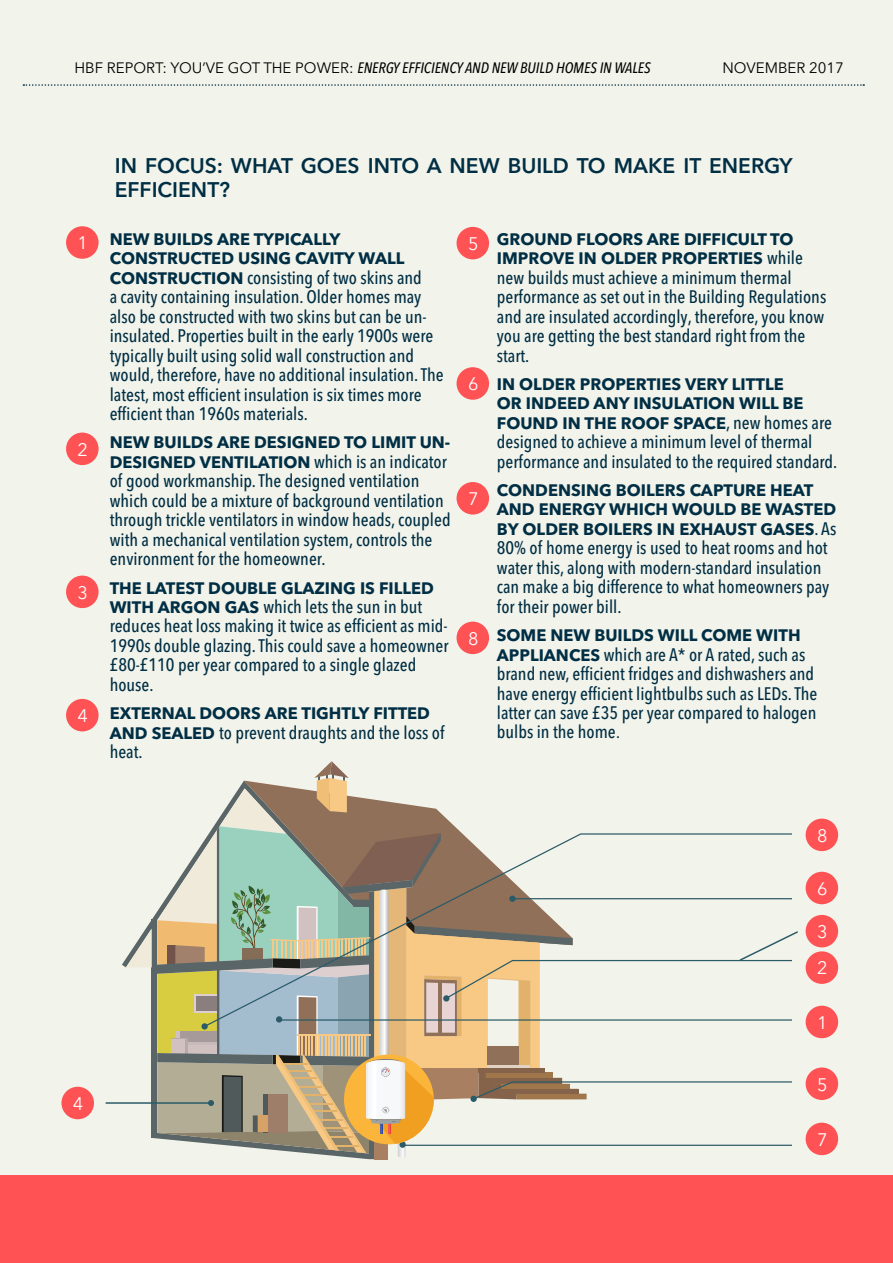
<style>
.page{position:relative;width:893px;height:1263px;background:#f2f3ea}
.page>*{position:absolute;margin:0;border:0;box-sizing:border-box;transform-origin:0 0}
.t1{font:600 21px/24px "Avenir Next LT Pro";color:#002e44}
.t2{font:500 condensed 18px/19.5px "Avenir Next LT Pro";color:#002e44}
.t3{font:18px/36.5px "Avenir Next LT Pro";color:#fff}
.t4{font:700 16.5px/19.5px "Avenir Next LT Pro";color:#002e44}
.t5{font:italic 500 condensed 15px "Avenir Next LT Pro";color:#000}
.t6{font:15px "Avenir Next LT Pro";color:#000}
.s1{font-weight:400;font-style:normal;font-stretch:normal}
.s2{font-family:"Myriad Pro";font-weight:400;font-size:15px}
.s3{font-weight:700;font-stretch:normal;font-size:16.5px}
.s4{font-weight:500;font-stretch:condensed;font-size:18px}
.s5{font-weight:400;font-stretch:normal}
</style>
<div class="page">
<div style="left:0;top:1176px;width:893px;height:87px;background:#ff5254"></div>
<svg style="left:23px;top:84px;width:841px;height:2px"></svg>
<svg style="left:587px;top:833px;width:205px;height:313px"></svg>
<div style="left:66px;top:433px;width:33px;height:32px;background:#ff5254;border-radius:50%"></div>
<div style="left:457px;top:227px;width:32px;height:32px;background:#ff5254;border-radius:50%"></div>
<div style="left:457px;top:622px;width:32px;height:32px;background:#ff5254;border-radius:50%"></div>
<div style="left:457px;top:482px;width:32px;height:32px;background:#ff5254;border-radius:50%"></div>
<div style="left:457px;top:367px;width:32px;height:33px;background:#ff5254;border-radius:50%"></div>
<div style="left:66px;top:699px;width:33px;height:32px;background:#ff5254;border-radius:50%"></div>
<div style="left:66px;top:576px;width:33px;height:32px;background:#ff5254;border-radius:50%"></div>
<div style="left:66px;top:226px;width:33px;height:33px;background:#ff5254;border-radius:50%"></div>
<div style="left:806px;top:1006px;width:32px;height:32px;background:#ff5254;border-radius:50%"></div>
<div style="left:806px;top:819px;width:32px;height:32px;background:#ff5254;border-radius:50%"></div>
<div style="left:806px;top:872px;width:32px;height:32px;background:#ff5254;border-radius:50%"></div>
<div style="left:806px;top:951px;width:32px;height:33px;background:#ff5254;border-radius:50%"></div>
<div style="left:806px;top:1067px;width:32px;height:33px;background:#ff5254;border-radius:50%"></div>
<div style="left:806px;top:1123px;width:32px;height:32px;background:#ff5254;border-radius:50%"></div>
<div style="left:806px;top:915px;width:32px;height:32px;background:#ff5254;border-radius:50%"></div>
<hr style="left:106px;top:1102px;width:105px;height:2px;background:#2b5b67">
<div style="left:61px;top:1087px;width:33px;height:32px;background:#ff5254;border-radius:50%"></div>
<svg style="left:738px;top:930px;width:60px;height:32px"></svg>
<svg style="left:122px;top:761px;width:465px;height:398px"></svg>
<p class="t5" style="left:74px;top:59px;width:578px"><span class="s1">HBF REPORT: YOU’VE GOT THE POWER:</span> ENERGY EFFICIENCY AND NEW BUILD HOMES IN WALES</p>
<p class="t6" style="left:722px;top:59px;width:123px">NOVEMBER 2017</p>
<p class="t1" style="left:115px;top:154px;width:679px">IN FOCUS: WHAT GOES INTO A NEW BUILD TO MAKE IT ENERGY<br>EFFICIENT?</p>
<p class="t4" style="left:110px;top:229px;width:296px;text-indent:-27px"><span class="s2">»</span> NEW BUILDS ARE TYPICALLY<br>CONSTRUCTED USING CAVITY WALL</p>
<p class="t2" style="left:110px;top:268px;width:335px"><span class="s3">CONSTRUCTION</span> consisting of two skins and<br>a cavity containing insulation. Older homes may also be constructed with two skins but can be un&shy;insulated. Properties built in the early 1900s were typically built using solid wall construction and would, therefore, have no additional insulation. The latest, most efficient insulation is six times more efficient than 1960s materials.</p>
<p class="t4" style="left:83px;top:433px;width:369px;text-align:right"><span class="s2">»</span> NEW BUILDS ARE DESIGNED TO LIMIT UN-<br>DESIGNED VENTILATION <span class="s4">which is an indicator</span></p>
<p class="t2" style="left:110px;top:471px;width:342px">of good workmanship. The designed ventilation which could be a mixture of background ventilation through trickle ventilators in window heads, coupled with a mechanical ventilation system, controls the environment for the homeowner.</p>
<p class="t4" style="left:83px;top:578px;width:353px"><span class="s2">»</span> THE LATEST DOUBLE GLAZING IS FILLED</p>
<p class="t2" style="left:110px;top:597px;width:340px"><span class="s3">WITH ARGON GAS</span> which lets the sun in but reduces heat loss making it twice as efficient as mid-1990s double glazing. This could save a homeowner £80-£110 per year compared to a single glazed house.</p>
<p class="t4" style="left:83px;top:703px;width:349px"><span class="s2">»</span> EXTERNAL DOORS ARE TIGHTLY FITTED</p>
<p class="t2" style="left:110px;top:722px;width:336px"><span class="s3">AND SEALED</span> to prevent draughts and the loss of heat.</p>
<p class="t4" style="left:497px;top:229px;width:308px;text-indent:-27px"><span class="s2">»</span> GROUND FLOORS ARE DIFFICULT TO<br>IMPROVE IN OLDER PROPERTIES <span class="s4">while</span></p>
<p class="t2" style="left:497px;top:268px;width:331px">new builds must achieve a minimum thermal performance as set out in the Building Regulations and are insulated accordingly, therefore, you know you are getting the best standard right from the start.</p>
<p class="t4" style="left:497px;top:374px;width:337px;text-indent:-27px"><span class="s2">»</span> IN OLDER PROPERTIES VERY LITTLE<br>OR INDEED ANY INSULATION WILL BE<br>FOUND IN THE ROOF SPACE<span class="s4">, new homes are</span></p>
<p class="t2" style="left:497px;top:432px;width:342px">designed to achieve a minimum level of thermal performance and insulated to the required standard.</p>
<p class="t4" style="left:497px;top:480px;width:341px;text-indent:-27px"><span class="s2">»</span> CONDENSING BOILERS CAPTURE HEAT<br>AND ENERGY WHICH WOULD BE WASTED<br>BY OLDER BOILERS IN EXHAUST GASES<span class="s4">. As</span></p>
<p class="t2" style="left:497px;top:538px;width:334px">80% of home energy is used to heat rooms and hot water this, along with modern-standard insulation can make a big difference to what homeowners pay for their power bill.</p>
<p class="t4" style="left:470px;top:625px;width:332px"><span class="s2">»</span> SOME NEW BUILDS WILL COME WITH</p>
<p class="t2" style="left:497px;top:644px;width:322px"><span class="s3">APPLIANCES</span> which are A* or A rated, such as brand new, efficient fridges and dishwashers and have energy efficient lightbulbs such as LEDs. The latter can save £35 per year compared to halogen bulbs in the home<span class="s5">.</span></p>
<p class="t3" style="left:78px;top:225px;width:12px">1</p>
<p class="t3" style="left:468px;top:225px;width:12px">5</p>
<p class="t3" style="left:468px;top:366px;width:12px">6</p>
<p class="t3" style="left:78px;top:431px;width:12px">2</p>
<p class="t3" style="left:468px;top:480px;width:12px">7</p>
<p class="t3" style="left:78px;top:574px;width:12px">3</p>
<p class="t3" style="left:468px;top:620px;width:12px">8</p>
<p class="t3" style="left:78px;top:697px;width:12px">4</p>
<p class="t3" style="left:817px;top:817px;width:12px">8</p>
<p class="t3" style="left:817px;top:870px;width:12px">6</p>
<p class="t3" style="left:817px;top:913px;width:12px">3<br>2</p>
<p class="t3" style="left:817px;top:1004px;width:12px">1</p>
<p class="t3" style="left:73px;top:1085px;width:12px">4</p>
<p class="t3" style="left:817px;top:1066px;width:12px">5</p>
<p class="t3" style="left:817px;top:1121px;width:12px">7</p>
</div>
